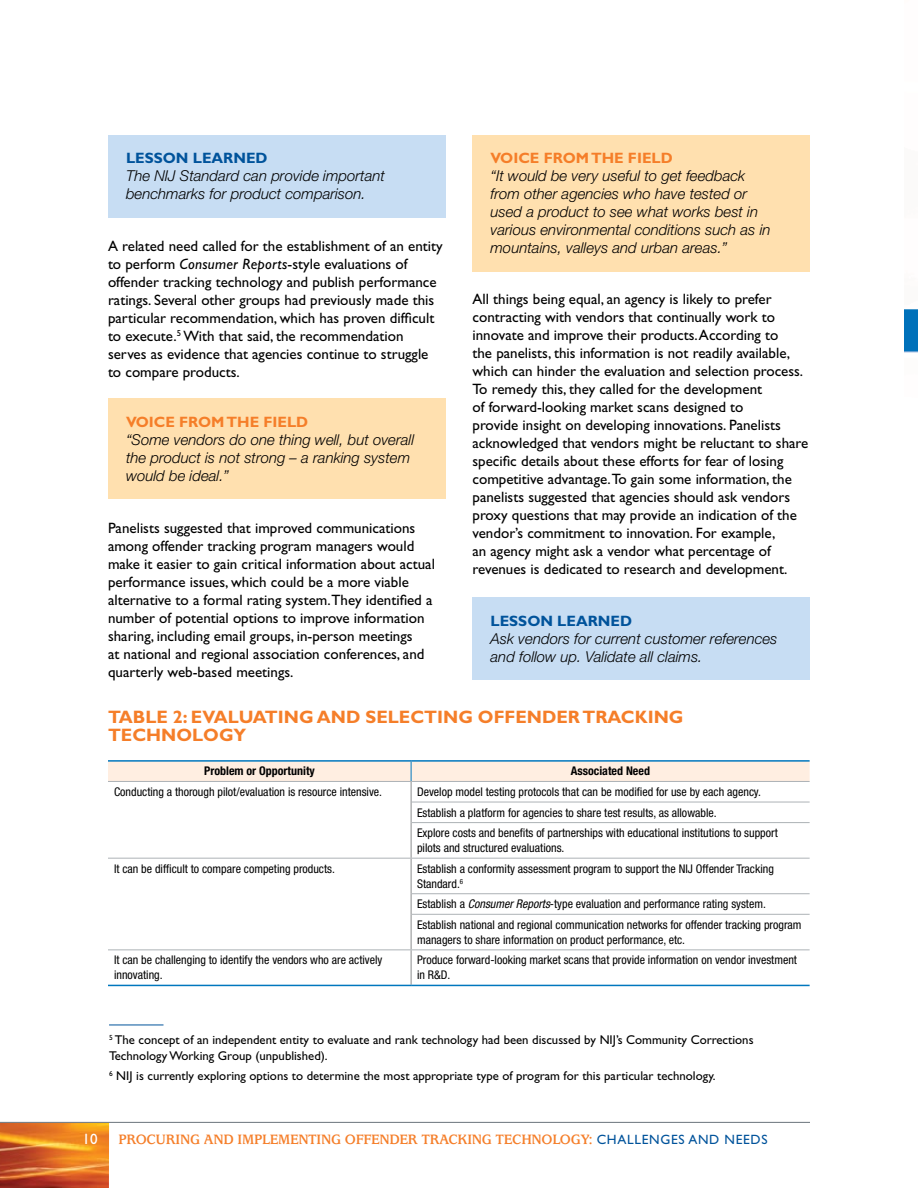
<style>
.page{position:relative;width:918px;height:1188px;background:#fff}
.page>*{position:absolute;margin:0;border:0;box-sizing:border-box;transform-origin:0 0}
.Table_Head{font:700 18px/18px "Gill Sans Std";color:#f57e29}
.body_text{font:15px/18px "Gill Sans Std";color:#000}
.pullquote_text{font:italic 300 15px/18px "Helvetica Neue LT Std";color:#000}
.t1{font:700 15px "Usherwood Std";letter-spacing:-.02em;color:#f57e29}
.Voices_hd{font:700 15px "Gill Sans Std";color:#f57e29}
.Lessons_Hd{font:700 15px "Gill Sans Std";color:#00539b}
.t2{font:15px "Gill Sans Std";color:#fff}
.footnote{font:12.75px/15.8px "Gill Sans Std";color:#000}
.footnote_no_line{font:12.75px "Gill Sans Std";color:#000}
.table_text{font:condensed 12px/15px "Helvetica Neue LT Std";color:#000}
.Side_bar_text{font:700 condensed 12px "Helvetica Neue LT Std";color:#000}
.s1{font-style:italic}
.s2{font-family:"Gill Sans Std";font-weight:400;font-size:13.5px;color:#00539b}
</style>
<div class="page">
<img style="left:0;top:1123px;width:109px;height:65px">
<div style="left:108px;top:135px;width:338px;height:82px;background:#c7ddf3"></div>
<div style="left:108px;top:399px;width:338px;height:100px;background:#ffe0af"></div>
<div style="left:472px;top:135px;width:338px;height:136px;background:#ffe0af"></div>
<div style="left:472px;top:597px;width:338px;height:83px;background:#c7ddf3"></div>
<hr style="left:411px;top:823px;width:1px;height:35px;background:#8a8c8e">
<hr style="left:411px;top:859px;width:1px;height:35px;background:#8a8c8e">
<svg style="left:411px;top:894px;width:1px;height:20px"></svg>
<hr style="left:411px;top:914px;width:1px;height:35px;background:#8a8c8e">
<hr style="left:411px;top:950px;width:1px;height:35px;background:#8a8c8e">
<hr style="left:108px;top:760px;width:303px;height:2px;background:#0077be">
<svg style="left:108px;top:761px;width:702px;height:62px"></svg>
<hr style="left:411px;top:760px;width:399px;height:2px;background:#0077be">
<hr style="left:108px;top:985px;width:303px;height:1px;background:#0077be">
<hr style="left:411px;top:985px;width:399px;height:1px;background:#0077be">
<hr style="left:411px;top:802px;width:399px;height:1px;background:#adb2b6">
<hr style="left:411px;top:822px;width:399px;height:1px;background:#adb2b6">
<hr style="left:108px;top:858px;width:303px;height:1px;background:#adb2b6">
<hr style="left:108px;top:949px;width:303px;height:1px;background:#adb2b6">
<hr style="left:411px;top:858px;width:399px;height:1px;background:#adb2b6">
<hr style="left:411px;top:893px;width:399px;height:1px;background:#adb2b6">
<hr style="left:411px;top:914px;width:399px;height:1px;background:#adb2b6">
<hr style="left:411px;top:949px;width:399px;height:1px;background:#adb2b6">
<hr style="left:108px;top:781px;width:303px;height:1px;background:#adb2b6">
<hr style="left:411px;top:781px;width:399px;height:1px;background:#adb2b6">
<img style="left:904px;top:309px;width:14px;height:44px">
<hr style="left:109px;top:1025px;width:55px;height:1px;background:#00539b">
<hr style="left:0;top:1122px;width:810px;height:1px;background:#6a737b">
<p class="Lessons_Hd" style="left:126px;top:149px;width:143px">LESSON LEARNED</p>
<p class="pullquote_text" style="left:126px;top:167px;width:260px">The NIJ Standard can provide important benchmarks for product comparison.</p>
<p class="body_text" style="left:108px;top:237px;width:336px">A related need called for the establishment of an entity to perform <span class="s1">Consumer Reports</span>-style evaluations of offender tracking technology and publish performance ratings. Several other groups had previously made this particular recommendation, which has proven difficult to execute.<sup>5</sup> With that said, the recommendation serves as evidence that agencies continue to struggle to compare products.</p>
<p class="Voices_hd" style="left:126px;top:413px;width:184px">VOICE FROM THE FIELD</p>
<p class="pullquote_text" style="left:126px;top:430px;width:290px">“Some vendors do one thing well, but overall the product is not strong – a ranking system would be ideal.”</p>
<p class="body_text" style="left:108px;top:519px;width:328px">Panelists suggested that improved communications among offender tracking program managers would make it easier to gain critical information about actual performance issues, which could be a more viable alternative to a formal rating system.They identified a number of potential options to improve information sharing, including email groups, in-person meetings<br>at national and regional association conferences, and quarterly web-based meetings.</p>
<p class="Voices_hd" style="left:490px;top:149px;width:184px">VOICE FROM THE FIELD</p>
<p class="pullquote_text" style="left:490px;top:167px;width:282px">“It would be very useful to get feedback from other agencies who have tested or used a product to see what works best in various environmental conditions such as in mountains, valleys and urban areas.”</p>
<p class="body_text" style="left:472px;top:290px;width:337px">All things being equal, an agency is likely to prefer contracting with vendors that continually work to innovate and improve their products. According to<br>the panelists, this information is not readily available, which can hinder the evaluation and selection process.<br>To remedy this, they called for the development<br>of forward-looking market scans designed to<br>provide insight on developing innovations. Panelists acknowledged that vendors might be reluctant to share specific details about these efforts for fear of losing competitive advantage.To gain some information, the panelists suggested that agencies should ask vendors proxy questions that may provide an indication of the vendor’s commitment to innovation. For example,<br>an agency might ask a vendor what percentage of revenues is dedicated to research and development.</p>
<p class="Lessons_Hd" style="left:490px;top:612px;width:143px">LESSON LEARNED</p>
<p class="pullquote_text" style="left:490px;top:629px;width:289px">Ask vendors for current customer references and follow up. Validate all claims.</p>
<p class="Table_Head" style="left:108px;top:708px;width:577px">TABLE 2: EVALUATING AND SELECTING OFFENDER TRACKING<br>TECHNOLOGY</p>
<p class="Side_bar_text" style="left:204px;top:764px;width:112px">Problem or Opportunity</p>
<p class="Side_bar_text" style="left:571px;top:764px;width:81px">Associated Need</p>
<p class="table_text" style="left:114px;top:784px;width:270px">Conducting a thorough pilot/evaluation is resource intensive.</p>
<p class="table_text" style="left:417px;top:784px;width:345px">Develop model testing protocols that can be modified for use by each agency.</p>
<p class="table_text" style="left:417px;top:805px;width:301px">Establish a platform for agencies to share test results, as allowable.</p>
<p class="table_text" style="left:417px;top:825px;width:362px">Explore costs and benefits of partnerships with educational institutions to support pilots and structured evaluations.</p>
<p class="table_text" style="left:114px;top:861px;width:222px">It can be difficult to compare competing products.</p>
<p class="table_text" style="left:417px;top:861px;width:358px">Establish a conformity assessment program to support the NIJ Offender Tracking<br>Standard.<sup>6</sup></p>
<p class="table_text" style="left:417px;top:896px;width:350px">Establish a <span class="s1">Consumer Reports</span>-type evaluation and performance rating system.</p>
<p class="table_text" style="left:417px;top:917px;width:386px">Establish national and regional communication networks for offender tracking program managers to share information on product performance, etc.</p>
<p class="table_text" style="left:114px;top:953px;width:270px">It can be challenging to identify the vendors who are actively innovating.</p>
<p class="table_text" style="left:417px;top:953px;width:381px">Produce forward-looking market scans that provide information on vendor investment in R&amp;D.</p>
<p class="footnote" style="left:109px;top:1032px;width:646px"><sup>5</sup> The concept of an independent entity to evaluate and rank technology had been discussed by NIJ’s Community Corrections<br>Technology Working Group (unpublished).</p>
<p class="footnote_no_line" style="left:109px;top:1069px;width:608px"><sup>6</sup> NIJ is currently exploring options to determine the most appropriate type of program for this particular technology.</p>
<p class="t2" style="left:82px;top:1131px;width:16px">10</p>
<p class="t1" style="left:118px;top:1131px;width:651px">PROCURING AND IMPLEMENTING OFFENDER TRACKING TECHNOLOGY: <span class="s2">CHALLENGES AND NEEDS</span></p>
</div>
